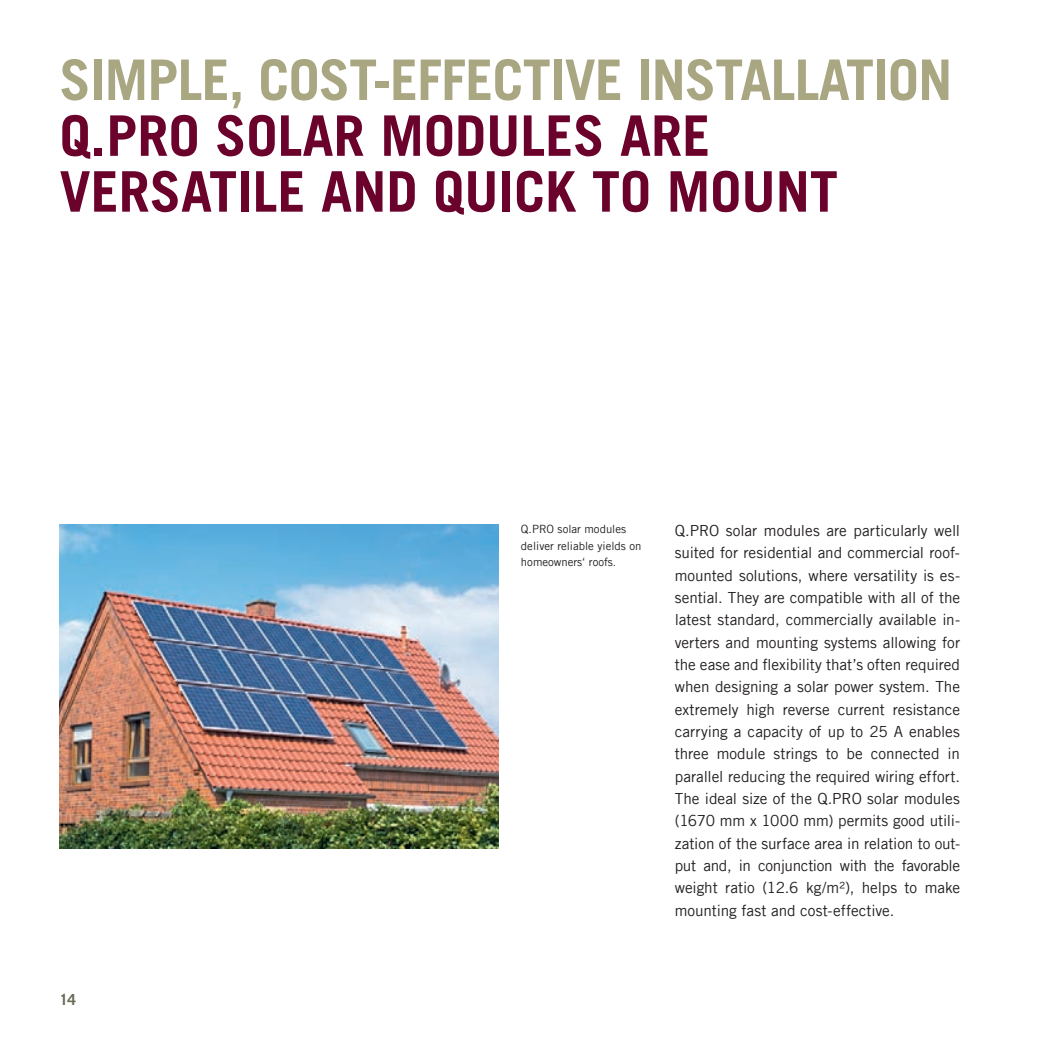
<style>
.page{position:relative;width:1042px;height:1042px;background:#fff}
.page>*{position:absolute;margin:0;border:0;box-sizing:border-box;transform-origin:0 0}
._01_Headline1_BoldCa{font:700 56px/55.8px "Trade Gothic LT";color:#6a022b}
._01_Headline1_BoldCa-2{font:700 56px "Trade Gothic LT";letter-spacing:-.015em;color:#a9a682}
._03_Copy_Regular_8_7{font:15.4px/22.4px "Trade Gothic LT";letter-spacing:-.005em;color:#231f20;text-align:justify}
.t1{font:700 15.4px "Trade Gothic LT";color:#676954}
._04_BU_Regular_6_5pt{font:11.38px/16.8px "Trade Gothic LT";color:#231f20}
</style>
<div class="page">
<img style="left:60px;top:525px;width:439px;height:323px">
<p class="_01_Headline1_BoldCa-2" style="left:60px;top:46px;width:894px">SIMPLE, COST-EFFECTIVE INSTALLATION</p>
<p class="_01_Headline1_BoldCa" style="left:60px;top:107px;width:780px">Q.PRO SOLAR MODULES ARE<br>VERSATILE AND QUICK TO MOUNT</p>
<p class="t1" style="left:60px;top:990px;width:18px">14</p>
<p class="_04_BU_Regular_6_5pt" style="left:521px;top:520px;width:122px">Q.PRO solar modules deliver reliable yields on homeowners‘ roofs.</p>
<p class="_03_Copy_Regular_8_7" style="left:675px;top:519px;width:287px">Q.PRO solar modules are particularly well suited for residential and commercial roof&shy;mounted solutions, where versatility is es&shy;sential. They are compatible with all of the latest standard, commercially available in&shy;verters and mounting systems allowing for the ease and flexibility that’s often required when designing a solar power system. The extremely high reverse current resistance carrying a capacity of up to 25 A enables three module strings to be connected in parallel reducing the required wiring effort.<br>The ideal size of the Q.PRO solar modules (1670 mm x 1000 mm) permits good utili&shy;zation of the surface area in relation to out&shy;put and, in conjunction with the favorable weight ratio (12.6 kg/m²), helps to make mounting fast and cost-effective.</p>
</div>
